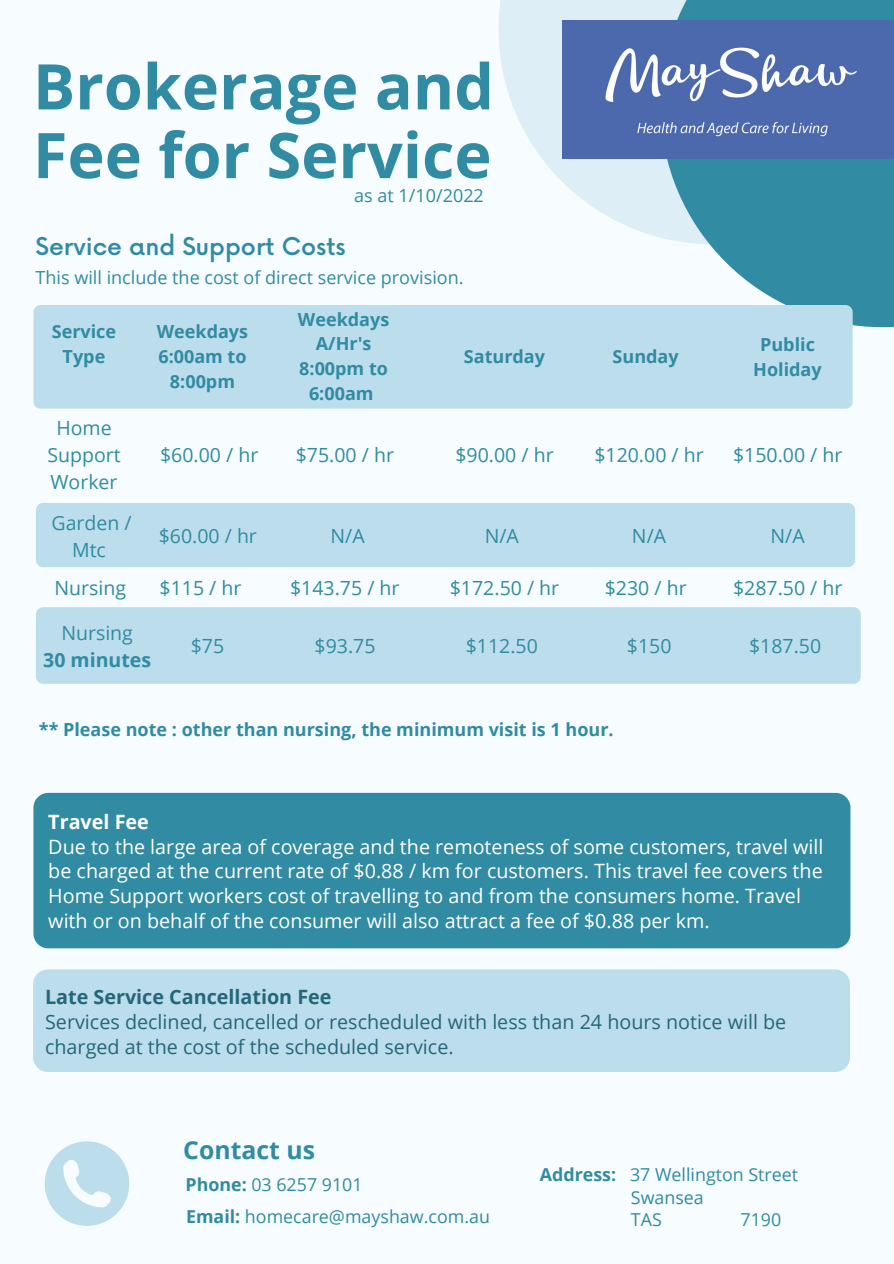
<style>
.page{position:relative;width:894px;height:1264px;background:#fff}
.page>*{position:absolute;margin:0;border:0;box-sizing:border-box;transform-origin:0 0}
.t1{font:700 63px/68.7px "Open Sans";color:#318ba2}
.t2{font:700 24.75px "Open Sans";color:#318ba2}
.t3{font:500 23.85px "Now";color:#318ba2}
.t4{font:19.8px/24.8px "Open Sans";color:#fff}
.t5{font:19.8px/24.8px "Open Sans";color:#236779}
.t6{font:700 19.8px "Open Sans";color:#236779}
.t7{font:700 19.8px "Open Sans";color:#fff}
.t8{font:19.5px/27px "Open Sans";color:#318ba2;text-align:center}
.t9{font:700 19.5px "Open Sans";color:#318ba2}
.t10{font:700 18px/24.8px "Open Sans";color:#318ba2;text-align:center}
.t11{font:18px "Open Sans";color:#318ba2}
.t12{font:17.85px/22.5px "Open Sans";color:#318ba2}
.s1{font-weight:700}
</style>
<div class="page">
<div style="left:0;top:0;width:893px;height:1263px;background:#f6fcff"></div>
<svg style="left:499px;top:0;width:161px;height:237px;fill:#ddeef6"></svg>
<svg style="left:660px;top:0;width:233px;height:327px;background:#549fb3"></svg>
<img style="left:562px;top:20px;width:331px;height:139px">
<div style="left:33px;top:969px;width:816px;height:102px;background:#bcddec;border-radius:15px"></div>
<div style="left:33px;top:793px;width:817px;height:155px;background:#318ba2;border-radius:15px"></div>
<div style="left:33px;top:305px;width:819px;height:103px;background:#bcddec;border-radius:7px"></div>
<div style="left:36px;top:503px;width:818px;height:64px;background:#bcddec;border-radius:7px"></div>
<div style="left:36px;top:607px;width:824px;height:76px;background:#bcddec;border-radius:7px"></div>
<svg style="left:45px;top:1141px;width:84px;height:84px"></svg>
<h1 class="t1" style="left:33px;top:51px;width:462px">Brokerage and<br>Fee for Service</h1>
<p class="t11" style="left:354px;top:183px;width:131px">as at 1/10/2022</p>
<p class="t3" style="left:35px;top:233px;width:311px">Service and Support Costs</p>
<p class="t11" style="left:35px;top:265px;width:429px">This will include the cost of direct service provision.</p>
<p class="t10" style="left:52px;top:319px;width:66px">Service<br>Type</p>
<p class="t10" style="left:157px;top:319px;width:93px">Weekdays<br>6:00am to<br>8:00pm</p>
<p class="t10" style="left:298px;top:306px;width:93px">Weekdays<br>A/Hr's<br>8:00pm to<br>6:00am</p>
<p class="t10" style="left:464px;top:344px;width:83px">Saturday</p>
<p class="t10" style="left:612px;top:344px;width:68px">Sunday</p>
<p class="t10" style="left:753px;top:331px;width:70px">Public<br>Holiday</p>
<p class="t8" style="left:47px;top:414px;width:75px">Home<br>Support<br>Worker</p>
<p class="t8" style="left:51px;top:508px;width:82px">Garden /<br>Mtc</p>
<p class="t8" style="left:54px;top:574px;width:73px">Nursing</p>
<p class="t8" style="left:160px;top:441px;width:100px">$60.00 / hr</p>
<p class="t8" style="left:295px;top:441px;width:100px">$75.00 / hr</p>
<p class="t8" style="left:732px;top:441px;width:111px">$150.00 / hr</p>
<p class="t8" style="left:455px;top:441px;width:100px">$90.00 / hr</p>
<p class="t8" style="left:594px;top:441px;width:111px">$120.00 / hr</p>
<p class="t8" style="left:159px;top:522px;width:100px">$60.00 / hr</p>
<p class="t8" style="left:484px;top:522px;width:36px">N/A</p>
<p class="t8" style="left:631px;top:522px;width:36px">N/A</p>
<p class="t8" style="left:770px;top:522px;width:36px">N/A</p>
<p class="t8" style="left:290px;top:574px;width:111px">$143.75 / hr</p>
<p class="t8" style="left:732px;top:574px;width:111px">$287.50 / hr</p>
<p class="t8" style="left:330px;top:522px;width:36px">N/A</p>
<p class="t8" style="left:159px;top:574px;width:83px">$115 / hr</p>
<p class="t8" style="left:449px;top:574px;width:111px">$172.50 / hr</p>
<p class="t8" style="left:604px;top:574px;width:83px">$230 / hr</p>
<p class="t8" style="left:61px;top:619px;width:73px">Nursing</p>
<p class="t9" style="left:43px;top:646px;width:109px">30 minutes</p>
<p class="t8" style="left:191px;top:632px;width:35px">$75</p>
<p class="t8" style="left:314px;top:632px;width:62px">$93.75</p>
<p class="t8" style="left:465px;top:632px;width:74px">$112.50</p>
<p class="t8" style="left:626px;top:632px;width:46px">$150</p>
<p class="t8" style="left:749px;top:632px;width:74px">$187.50</p>
<p class="t10" style="left:39px;top:716px;width:576px">** Please note : other than nursing, the minimum visit is 1 hour.</p>
<p class="t7" style="left:48px;top:807px;width:102px">Travel Fee</p>
<p class="t4" style="left:48px;top:833px;width:776px">Due to the large area of coverage and the remoteness of some customers, travel will be charged at the current rate of $0.88 / km for customers. This travel fee covers the Home Support workers cost of travelling to and from the consumers home. Travel with or on behalf of the consumer will also attract a fee of $0.88 per km.</p>
<p class="t6" style="left:45px;top:982px;width:288px">Late Service Cancellation Fee</p>
<p class="t5" style="left:45px;top:1008px;width:742px">Services declined, cancelled or rescheduled with less than 24 hours notice will be charged at the cost of the scheduled service.</p>
<p class="t2" style="left:183px;top:1132px;width:133px">Contact us</p>
<p class="t12" style="left:185px;top:1167px;width:306px;line-height:32px"><span class="s1">Phone:</span> 03 6257 9101<br><span class="s1">Email:</span> homecare@mayshaw.com.au</p>
<p class="t12" style="left:630px;top:1162px;width:169px;text-indent:-91px"><span class="s1">Address:</span> 37 Wellington Street<br>Swansea<br>TAS</p>
<p class="t12" style="left:740px;top:1207px;width:42px">7190</p>
</div>
